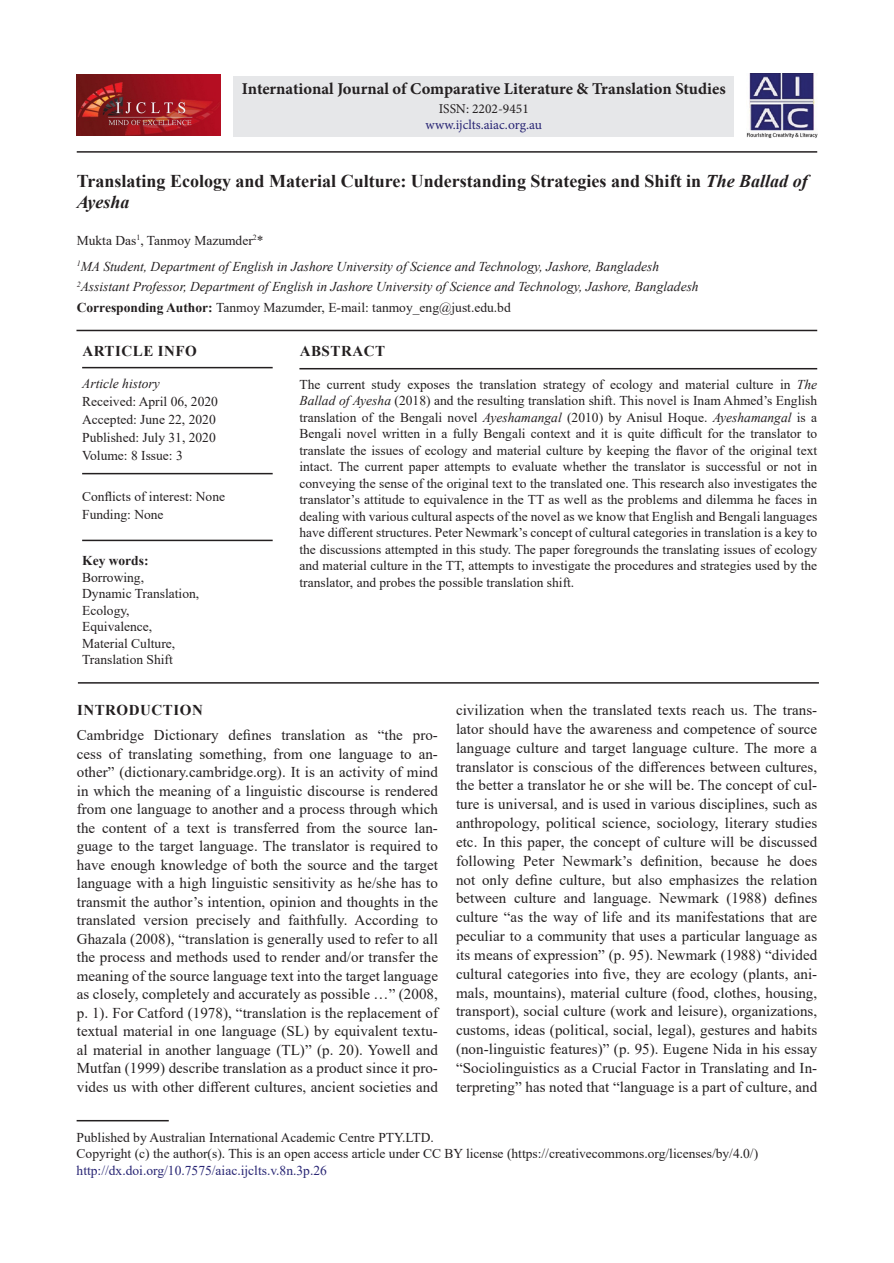
<style>
.page{position:relative;width:894px;height:1263px;background:#fff}
.page>*{position:absolute;margin:0;border:0;box-sizing:border-box;transform-origin:0 0}
.AT{font:700 18px/21px "Times New Roman";color:#231f20}
.J_Name{font:700 16.5px "Minion Pro";letter-spacing:-.005em;color:#231f20}
.TXFL{font:15px/18.9px "Times New Roman";letter-spacing:.005em;color:#231f20;text-align:justify}
.ART_INFO{font:700 15px "Times New Roman";letter-spacing:.035em;color:#231f20}
.ABSH{font:700 15px "Times New Roman";letter-spacing:.035em;color:#231f20}
.ABS{font:13.5px/16.5px "Times New Roman";color:#231f20;text-align:justify}
.PUB_Details{font:13.5px/16.5px "Times New Roman";color:#231f20}
.AFF{font:italic 13.5px "Times New Roman";color:#231f20}
.HIS{font:13.5px/18px "Times New Roman";color:#231f20}
.KWD{font:13.5px/16.5px "Times New Roman";color:#231f20}
.ADD{font:13.5px "Times New Roman";color:#231f20}
.SRC{font:13.5px/18px "Times New Roman";color:#231f20}
.AU{font:13.5px "Times New Roman";color:#231f20}
.ISSN_Web{font:13.5px "Minion Pro";letter-spacing:-.005em;color:#282574}
.ISSN_Num{font:13.5px "Minion Pro";color:#231f20}
.s1{font-style:italic}
.s2{font-weight:700}
.s3{color:#282574}
</style>
<div class="page">
<hr style="left:77px;top:151px;width:739px;height:2px;background:#231f20">
<hr style="left:76px;top:330px;width:740px;height:1px;background:#231f20">
<hr style="left:299px;top:368px;width:517px;height:1px;background:#231f20">
<hr style="left:77px;top:1120px;width:92px;height:1px;background:#231f20">
<div style="left:233px;top:76px;width:500px;height:60px;background:#e6e7e9"></div>
<img style="left:746px;top:73px;width:70px;height:65px">
<img style="left:77px;top:74px;width:144px;height:61px">
<hr style="left:82px;top:367px;width:190px;height:1px;background:#231f20">
<hr style="left:82px;top:473px;width:190px;height:1px;background:#231f20">
<hr style="left:82px;top:539px;width:190px;height:2px;background:#231f20">
<hr style="left:78px;top:682px;width:740px;height:1px;background:#231f20">
<p class="J_Name" style="left:242px;top:77px;width:485px">International Journal of Comparative Literature &amp; Translation Studies</p>
<p class="ISSN_Num" style="left:438px;top:99px;width:92px">ISSN: 2202-9451</p>
<p class="ISSN_Web" style="left:425px;top:116px;width:118px">www.ijclts.aiac.org.au</p>
<p class="AT" style="left:77px;top:170px;width:732px">Translating Ecology and Material Culture: Understanding Strategies and Shift in <span class="s1">The Ballad of<br>Ayesha</span></p>
<p class="AU" style="left:77px;top:231px;width:188px">Mukta Das<sup>1</sup>, Tanmoy Mazumder<sup>2</sup>*</p>
<p class="AFF" style="left:77px;top:257px;width:583px"><sup>1</sup>MA Student, Department of English in Jashore University of Science and Technology, Jashore, Bangladesh</p>
<p class="AFF" style="left:77px;top:277px;width:623px"><sup>2</sup>Assistant Professor, Department of English in Jashore University of Science and Technology, Jashore, Bangladesh</p>
<p class="ADD" style="left:77px;top:298px;width:435px"><span class="s2">Corresponding Author:</span> Tanmoy Mazumder, E-mail: tanmoy_eng@just.edu.bd</p>
<p class="ABSH" style="left:299px;top:340px;width:87px">ABSTRACT</p>
<p class="ABS" style="left:299px;top:375px;width:519px">The current study exposes the translation strategy of ecology and material culture in <span class="s1">The Ballad of Ayesha</span> (2018) and the resulting translation shift. This novel is Inam Ahmed’s English translation of the Bengali novel <span class="s1">Ayeshamangal</span> (2010) by Anisul Hoque. <span class="s1">Ayeshamangal</span> is a Bengali novel written in a fully Bengali context and it is quite difficult for the translator to translate the issues of ecology and material culture by keeping the flavor of the original text intact. The current paper attempts to evaluate whether the translator is successful or not in conveying the sense of the original text to the translated one. This research also investigates the translator’s attitude to equivalence in the TT as well as the problems and dilemma he faces in dealing with various cultural aspects of the novel as we know that English and Bengali languages have different structures. Peter Newmark’s concept of cultural categories in translation is a key to the discussions attempted in this study. The paper foregrounds the translating issues of ecology and material culture in the TT, attempts to investigate the procedures and strategies used by the translator, and probes the possible translation shift.</p>
<p class="ART_INFO" style="left:82px;top:340px;width:116px">ARTICLE INFO</p>
<p class="HIS" style="left:82px;top:374px;width:137px"><span class="s1">Article history<br></span>Received: April 06, 2020<br>Accepted: June 22, 2020<br>Published: July 31, 2020<br>Volume: 8 Issue: 3</p>
<p class="SRC" style="left:82px;top:487px;width:144px">Conflicts of interest: None<br>Funding: None</p>
<p class="KWD" style="left:82px;top:552px;width:119px"><span class="s2">Key words:<br></span>Borrowing,<br>Dynamic Translation,<br>Ecology,<br>Equivalence,<br>Material Culture,<br>Translation Shift</p>
<p class="TXFL" style="left:456px;top:700px;width:362px">civilization when the translated texts reach us. The trans&shy;lator should have the awareness and competence of source language culture and target language culture. The more a translator is conscious of the differences between cultures, the better a translator he or she will be. The concept of cul&shy;ture is universal, and is used in various disciplines, such as anthropology, political science, sociology, literary studies etc. In this paper, the concept of culture will be discussed following Peter Newmark’s definition, because he does not only define culture, but also emphasizes the relation between culture and language. Newmark (1988) defines culture “as the way of life and its manifestations that are peculiar to a community that uses a particular language as its means of expression” (p. 95). Newmark (1988) “divided cultural categories into five, they are ecology (plants, ani&shy;mals, mountains), material culture (food, clothes, housing, transport), social culture (work and leisure), organizations, customs, ideas (political, social, legal), gestures and habits (non-linguistic features)” (p. 95). Eugene Nida in his essay “Sociolinguistics as a Crucial Factor in Translating and In&shy;terpreting” has noted that “language is a part of culture, and</p>
<h1 class="ART_INFO" style="left:77px;top:699px;width:127px">INTRODUCTION</h1>
<p class="TXFL" style="left:77px;top:725px;width:362px;line-height:18.5px">Cambridge Dictionary defines translation as “the pro&shy;cess of translating something, from one language to an&shy;other” (dictionary.cambridge.org). It is an activity of mind in which the meaning of a linguistic discourse is rendered from one language to another and a process through which the content of a text is transferred from the source lan&shy;guage to the target language. The translator is required to have enough knowledge of both the source and the target language with a high linguistic sensitivity as he/she has to transmit the author’s intention, opinion and thoughts in the translated version precisely and faithfully. According to Ghazala (2008), “translation is generally used to refer to all the process and methods used to render and/or transfer the meaning of the source language text into the target language as closely, completely and accurately as possible …” (2008, p. 1). For Catford (1978), “translation is the replacement of textual material in one language (SL) by equivalent textu&shy;al material in another language (TL)” (p. 20). Yowell and Mutfan (1999) describe translation as a product since it pro&shy;vides us with other different cultures, ancient societies and</p>
<p class="PUB_Details" style="left:77px;top:1128px;width:682px">Published by Australian International Academic Centre PTY.LTD.<br>Copyright (c) the author(s). This is an open access article under CC BY license (https://creativecommons.org/licenses/by/4.0/) <span class="s3">http://dx.doi.org/10.7575/aiac.ijclts.v.8n.3p.26</span></p>
</div>
